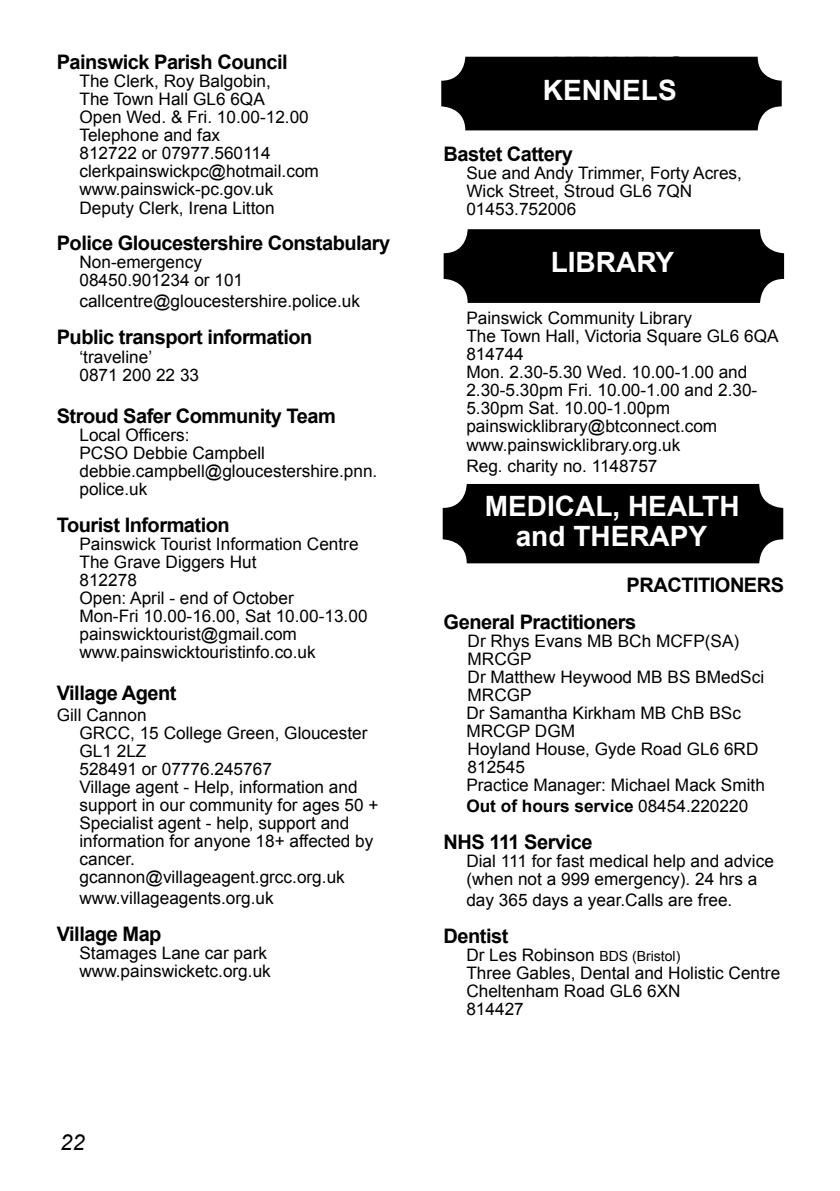
<style>
.page{position:relative;width:840px;height:1191px;background:#fff}
.page>*{position:absolute;margin:0;border:0;box-sizing:border-box;transform-origin:0 0}
.t1{font:700 28px/30px "Arial";color:#fff;text-align:center}
.t2{font:italic 22px "Arial";color:#000}
.t3{font:700 20px/37px "Arial";letter-spacing:-.025em;color:#000}
.t4{font:17.2px/18px "Arial";color:#000}
.t5{font:700 17.2px "Arial";color:#000}
.s1{font-weight:400}
.s2{font-size:14px}
</style>
<div class="page">
<div style="left:441px;top:57px;width:340px;height:73px;background:#000;border-radius:24px"></div>
<div style="left:443px;top:229px;width:340px;height:74px;background:#000;border-radius:24px"></div>
<div style="left:442px;top:484px;width:340px;height:79px;background:#000;border-radius:24px"></div>
<p class="t3" style="left:57px;top:44px;width:232px">Painswick Parish Council</p>
<p class="t4" style="left:79px;top:73px;width:241px">The Clerk, Roy Balgobin,<br>The Town Hall GL6 6QA<br>Open Wed. &amp; Fri. 10.00-12.00<br>Telephone and fax<br>812722 or 07977.560114 clerkpainswickpc@hotmail.com www.painswick-pc.gov.uk<br>Deputy Clerk, Irena Litton</p>
<p class="t3" style="left:57px;top:225px;width:335px">Police Gloucestershire Constabulary</p>
<p class="t4" style="left:79px;top:254px;width:165px">Non-emergency<br>08450.901234 or 101</p>
<p class="t4" style="left:79px;top:293px;width:282px">callcentre@gloucestershire.police.uk</p>
<p class="t3" style="left:57px;top:319px;width:257px">Public transport information</p>
<p class="t4" style="left:79px;top:348px;width:121px">‘traveline’<br>0871 200 22 33</p>
<p class="t3" style="left:57px;top:397px;width:280px">Stroud Safer Community Team</p>
<p class="t4" style="left:79px;top:426px;width:299px">Local Officers:<br>PCSO Debbie Campbell debbie.campbell@gloucestershire.pnn. police.uk</p>
<p class="t3" style="left:57px;top:506px;width:174px">Tourist Information</p>
<p class="t4" style="left:79px;top:535px;width:289px">Painswick Tourist Information Centre<br>The Grave Diggers Hut<br>812278<br>Open: April - end of October<br>Mon-Fri 10.00-16.00, Sat 10.00-13.00 painswicktourist@gmail.com www.painswicktouristinfo.co.uk</p>
<p class="t3" style="left:57px;top:674px;width:121px">Village Agent</p>
<p class="t4" style="left:79px;top:706px;width:300px;text-indent:-23px">Gill Cannon<br>GRCC, 15 College Green, Gloucester<br>GL1 2LZ<br>528491 or 07776.245767<br>Village agent - Help, information and support in our community for ages 50 +<br>Specialist agent - help, support and information for anyone 18+ affected by cancer. gcannon@villageagent.grcc.org.uk</p>
<p class="t4" style="left:79px;top:889px;width:196px">www.villageagents.org.uk</p>
<p class="t3" style="left:57px;top:915px;width:106px">Village Map</p>
<p class="t4" style="left:79px;top:944px;width:193px">Stamages Lane car park www.painswicketc.org.uk</p>
<p class="t2" style="left:60px;top:1128px;width:26px">22</p>
<h1 class="t1" style="left:542px;top:76px;width:135px">KENNELS</h1>
<p class="t3" style="left:443px;top:136px;width:131px">Bastet Cattery</p>
<p class="t4" style="left:466px;top:164px;width:277px">Sue and Andy Trimmer, Forty Acres,<br>Wick Street, Stroud GL6 7QN<br>01453.752006</p>
<h1 class="t1" style="left:550px;top:248px;width:125px">LIBRARY</h1>
<p class="t4" style="left:466px;top:309px;width:313px">Painswick Community Library<br>The Town Hall, Victoria Square GL6 6QA<br>814744<br>Mon. 2.30-5.30 Wed. 10.00-1.00 and<br>2.30-5.30pm Fri. 10.00-1.00 and 2.30-<br>5.30pm Sat. 10.00-1.00pm painswicklibrary@btconnect.com www.painswicklibrary.org.uk</p>
<p class="t4" style="left:466px;top:456px;width:192px">Reg. charity no. 1148757</p>
<h1 class="t1" style="left:484px;top:492px;width:256px">MEDICAL, HEALTH and THERAPY</h1>
<p class="t3" style="left:443px;top:566px;width:342px;text-indent:183px">PRACTITIONERS<br>General Practitioners</p>
<p class="t4" style="left:466px;top:631px;width:300px">Dr Rhys Evans MB BCh MCFP(SA)<br>MRCGP<br>Dr Matthew Heywood MB BS BMedSci<br>MRCGP<br>Dr Samantha Kirkham MB ChB BSc<br>MRCGP DGM<br>Hoyland House, Gyde Road GL6 6RD<br>812545<br>Practice Manager: Michael Mack Smith</p>
<p class="t5" style="left:466px;top:794px;width:283px">Out of hours service <span class="s1">08454.220220</span></p>
<p class="t3" style="left:443px;top:823px;width:150px">NHS 111 Service</p>
<p class="t4" style="left:466px;top:851px;width:309px">Dial 111 for fast medical help and advice (when not a 999 emergency). 24 hrs a</p>
<p class="t4" style="left:466px;top:890px;width:267px">day 365 days a year.Calls are free.</p>
<p class="t3" style="left:443px;top:917px;width:66px">Dentist</p>
<p class="t4" style="left:466px;top:945px;width:315px">Dr Les Robinson <span class="s2">BDS (Bristol)<br></span>Three Gables, Dental and Holistic Centre<br>Cheltenham Road GL6 6XN<br>814427</p>
</div>
